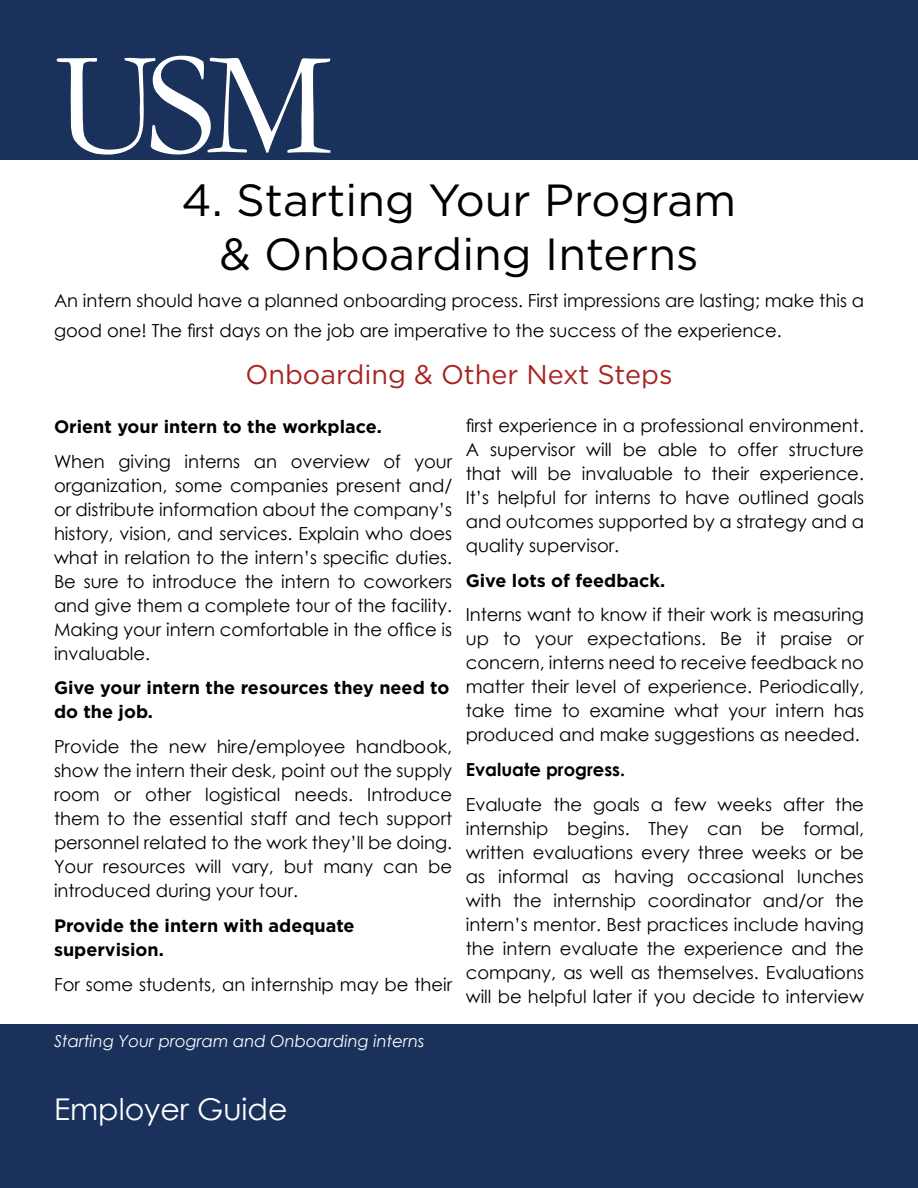
<style>
.page{position:relative;width:918px;height:1188px;background:#fff}
.page>*{position:absolute;margin:0;border:0;box-sizing:border-box;transform-origin:0 0}
.t1{font:150px "Garamond";color:#fff}
.t2{font:45px/54px "Gotham";color:#000;text-align:center}
.t3{font:30px "Century Gothic";color:#fff}
.t4{font:27px "Gotham";color:#a82423}
.t5{font:18px/24px "Century Gothic";color:#000;text-align:justify}
.t6{font:700 18px/24px "Gotham";color:#000}
.t7{font:700 18px "Century Gothic";color:#000}
.t8{font:italic 16.5px "Century Gothic";color:#fff}
</style>
<div class="page">
<div style="left:0;top:0;width:918px;height:160px;background:#19315b"></div>
<div style="left:0;top:1025px;width:918px;height:163px;background:#19315b"></div>
<h1 class="t1" style="left:54px;top:4px;width:279px">USM</h1>
<h2 class="t2" style="left:182px;top:172px;width:556px">4. Starting Your Program &amp; Onboarding Interns</h2>
<p class="t5" style="left:54px;top:285px;width:811px;line-height:30px">An intern should have a planned onboarding process. First impressions are lasting; make this a good one! The first days on the job are imperative to the success of the experience.</p>
<h3 class="t4" style="left:245px;top:357px;width:429px">Onboarding &amp; Other Next Steps</h3>
<p class="t6" style="left:54px;top:414px;width:329px">Orient your intern to the workplace.</p>
<p class="t5" style="left:54px;top:449px;width:400px">When giving interns an overview of your organization, some companies present and/ or distribute information about the company’s history, vision, and services. Explain who does what in relation to the intern’s specific duties.<br>Be sure to introduce the intern to coworkers and give them a complete tour of the facility.<br>Making your intern comfortable in the office is invaluable.</p>
<p class="t6" style="left:54px;top:676px;width:397px">Give your intern the resources they need to do the job.</p>
<p class="t5" style="left:54px;top:734px;width:400px">Provide the new hire/employee handbook, show the intern their desk, point out the supply room or other logistical needs. Introduce them to the essential staff and tech support personnel related to the work they’ll be doing.<br>Your resources will vary, but many can be introduced during your tour.</p>
<p class="t6" style="left:54px;top:914px;width:302px">Provide the intern with adequate supervision.</p>
<p class="t5" style="left:54px;top:972px;width:400px">For some students, an internship may be their</p>
<p class="t8" style="left:54px;top:1030px;width:372px">Starting Your program and Onboarding interns</p>
<p class="t5" style="left:466px;top:413px;width:400px">first experience in a professional environment.<br>A supervisor will be able to offer structure that will be invaluable to their experience.<br>It’s helpful for interns to have outlined goals and outcomes supported by a strategy and a quality supervisor.</p>
<p class="t6" style="left:466px;top:568px;width:201px">Give lots of feedback.</p>
<p class="t5" style="left:466px;top:603px;width:400px">Interns want to know if their work is measuring up to your expectations. Be it praise or concern, interns need to receive feedback no matter their level of experience. Periodically, take time to examine what your intern has produced and make suggestions as needed.</p>
<p class="t7" style="left:466px;top:756px;width:161px">Evaluate progress.</p>
<p class="t5" style="left:466px;top:792px;width:400px">Evaluate the goals a few weeks after the internship begins. They can be formal, written evaluations every three weeks or be as informal as having occasional lunches with the internship coordinator and/or the intern’s mentor. Best practices include having the intern evaluate the experience and the company, as well as themselves. Evaluations will be helpful later if you decide to interview</p>
<h3 class="t3" style="left:54px;top:1088px;width:235px">Employer Guide</h3>
</div>
